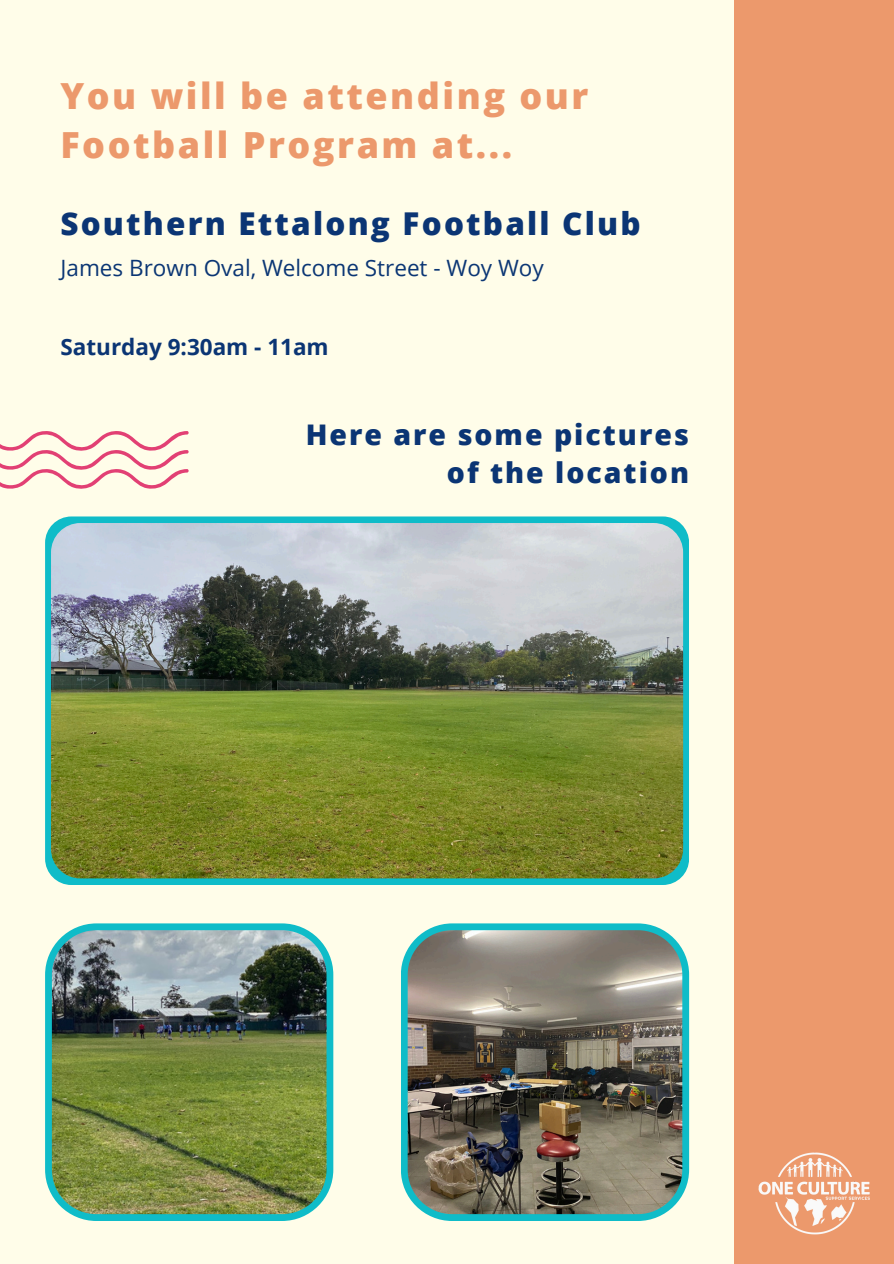
<style>
.page{position:relative;width:894px;height:1264px;background:#fff}
.page>*{position:absolute;margin:0;border:0;box-sizing:border-box;transform-origin:0 0}
.t1{font:800 36px/49.5px "Open Sans";letter-spacing:.07em;color:#ec996c}
.t2{font:800 31.5px "Open Sans";letter-spacing:.07em;color:#0b3574}
.t3{font:800 28.5px/37.2px "Open Sans";letter-spacing:.07em;color:#0b3574;text-align:right}
.t4{font:22.5px "Open Sans";color:#0b3674}
.t5{font:700 22.5px "Open Sans";color:#0b3574}
</style>
<div class="page">
<div style="left:0;top:0;width:893px;height:1263px;background:#fffde9"></div>
<div style="left:734px;top:0;width:159px;height:1263px;background:#ec996c"></div>
<svg style="left:0;top:431px;width:189px;height:58px"></svg>
<img style="left:45px;top:923px;width:288px;height:297px">
<img style="left:401px;top:923px;width:288px;height:297px">
<div style="left:45px;top:516px;width:643px;height:369px;background:#0fbcc8;border-radius:26px"></div>
<img style="left:51px;top:523px;width:632px;height:355px;border-radius:29px">
<img style="left:758px;top:1152px;width:112px;height:83px">
<p class="t1" style="left:60px;top:70px;width:529px">You will be attending our<br>Football Program at...</p>
<h3 class="t2" style="left:60px;top:202px;width:581px">Southern Ettalong Football Club</h3>
<h2 class="t4" style="left:60px;top:251px;width:484px">James Brown Oval, Welcome Street - Woy Woy</h2>
<p class="t5" style="left:60px;top:331px;width:269px">Saturday 9:30am - 11am</p>
<p class="t3" style="left:305px;top:415px;width:385px">Here are some pictures of the location</p>
</div>
